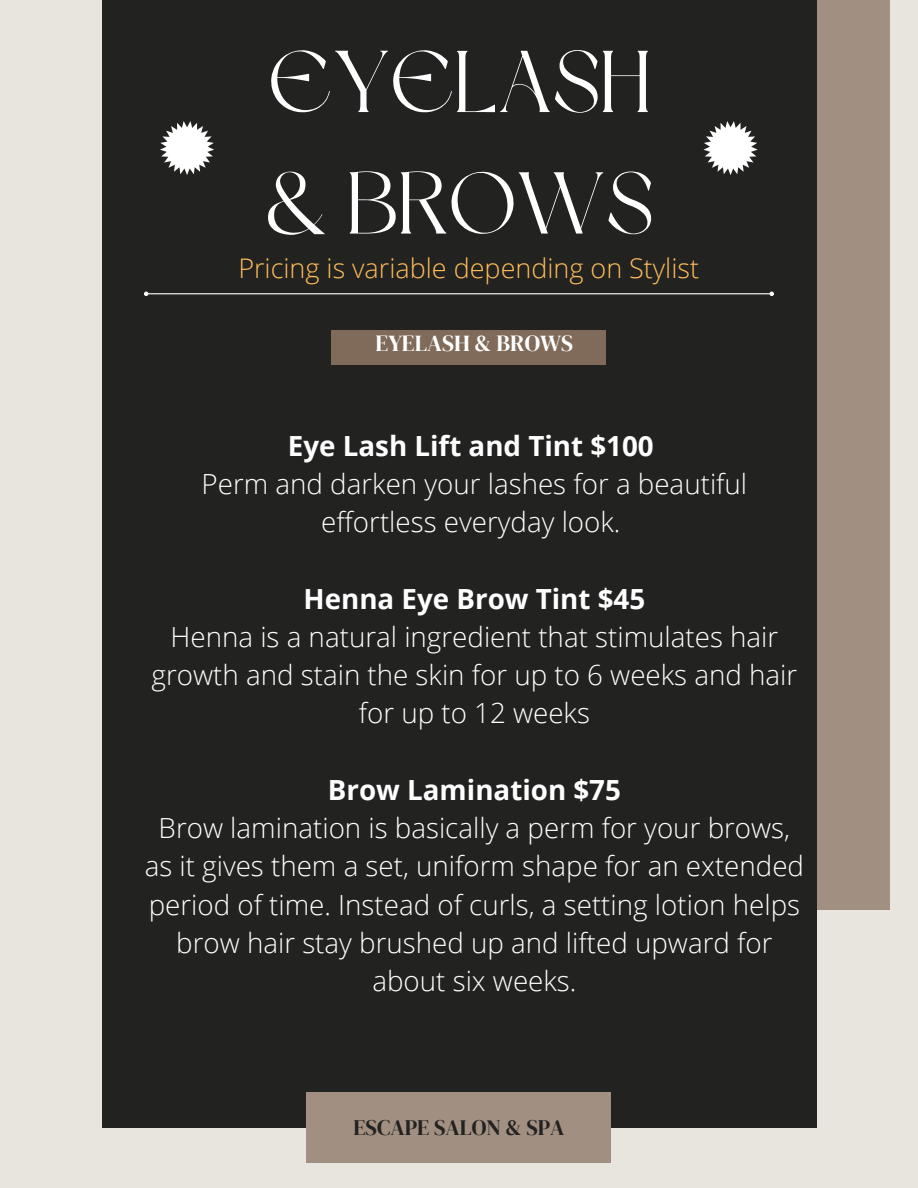
<style>
.page{position:relative;width:918px;height:1188px;background:#e7e5de}
.page>*{position:absolute;margin:0;border:0;box-sizing:border-box;transform-origin:0 0}
.t1{font:87.3px "Dream Avenue";color:#fff}
.t2{font:300 27.75px/38.2px "Open Sans";color:#fff;text-align:center}
.t3{font:700 27.75px "Open Sans";color:#fff}
.t4{font:300 27px "Open Sans";color:#ffbd59}
.t5{font:22.95px "DM Serif Display";color:#fff}
.t6{font:22.05px "DM Serif Display";color:#222221}
</style>
<div class="page">
<div style="left:459px;top:0;width:431px;height:909px;background:#a18f81"></div>
<div style="left:102px;top:0;width:714px;height:1127px;background:#222221"></div>
<div style="left:306px;top:1092px;width:305px;height:71px;background:#a18f81"></div>
<div style="left:331px;top:330px;width:275px;height:35px;background:#806a59"></div>
<hr style="left:148px;top:293px;width:621px;height:1px;background:#fff">
<svg style="left:144px;top:292px;width:4px;height:4px"></svg>
<svg style="left:769px;top:292px;width:5px;height:4px"></svg>
<svg style="left:160px;top:121px;width:54px;height:54px"></svg>
<svg style="left:703px;top:121px;width:55px;height:54px"></svg>
<p class="t1" style="left:269px;top:47px;width:384px">EYELASH</p>
<p class="t1" style="left:265px;top:168px;width:390px">&amp; BROWS</p>
<p class="t4" style="left:238px;top:250px;width:462px">Pricing is variable depending on Stylist</p>
<p class="t5" style="left:376px;top:327px;width:199px">EYELASH &amp; BROWS</p>
<p class="t3" style="left:288px;top:426px;width:367px">Eye Lash Lift and Tint $100</p>
<p class="t2" style="left:202px;top:464px;width:547px">Perm and darken your lashes for a beautiful effortless everyday look.</p>
<p class="t3" style="left:304px;top:579px;width:343px">Henna Eye Brow Tint $45</p>
<p class="t2" style="left:152px;top:617px;width:647px">Henna is a natural ingredient that stimulates hair growth and stain the skin for up to 6 weeks and hair for up to 12 weeks</p>
<p class="t3" style="left:328px;top:770px;width:295px">Brow Lamination $75</p>
<p class="t2" style="left:145px;top:808px;width:661px">Brow lamination is basically a perm for your brows, as it gives them a set, uniform shape for an extended period of time. Instead of curls, a setting lotion helps brow hair stay brushed up and lifted upward for about six weeks.</p>
<p class="t6" style="left:353px;top:1113px;width:213px">ESCAPE SALON &amp; SPA</p>
</div>
